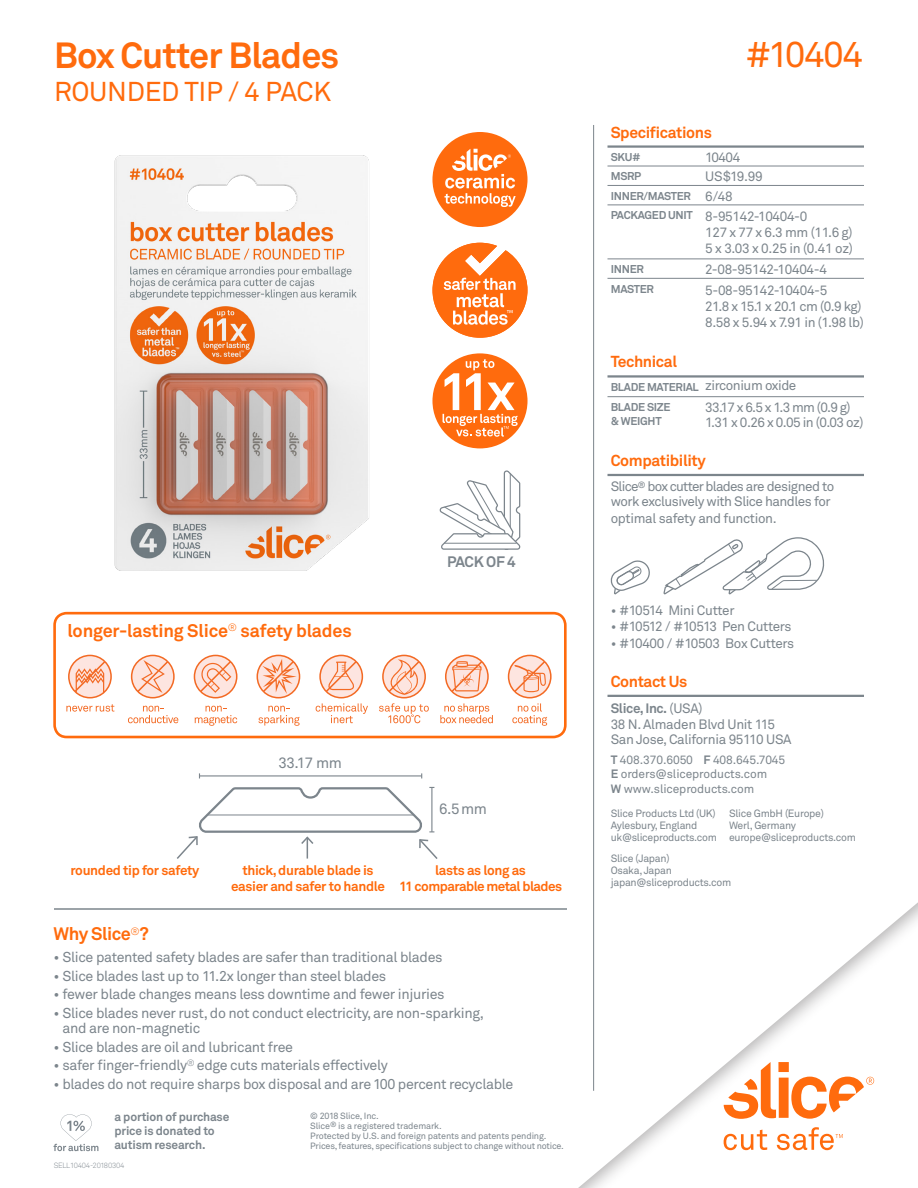
<style>
.page{position:relative;width:918px;height:1188px;background:#fff}
.page>*{position:absolute;margin:0;border:0;box-sizing:border-box;transform-origin:0 0}
.t1{font:700 36px "Akkurat";letter-spacing:-.025em;color:#ff6b0d}
.t2{font:36px "Akkurat";letter-spacing:-.025em;color:#ff6b0d}
.t3{font:27px "Akkurat";letter-spacing:-.01em;color:#ff6b0d}
.t4{font:700 18px "Akkurat";letter-spacing:-.01em;color:#ff6b0d}
.t5{font:700 15.75px "Akkurat";letter-spacing:-.025em;color:#ff6b0d}
.t6{font:15px "Akkurat";letter-spacing:-.025em;color:#7c858c}
.t7{font:700 15px "Akkurat";letter-spacing:-.035em;color:#7c858c}
.t8{font:14.25px/15.3px "Akkurat";letter-spacing:-.025em;color:#7c858c}
.t9{font:13.5px/15px "Akkurat";letter-spacing:-.03em;color:#7c858c}
.t10{font:700 13.5px/15.8px "Akkurat";letter-spacing:-.025em;color:#ff6b0d;text-align:center}
.t11{font:12px "Akkurat";letter-spacing:-.01em;color:#7c858c}
.t12{font:700 12px/14.2px "Akkurat";letter-spacing:-.015em;color:#7c858c}
.t13{font:700 11.25px/13.5px "Akkurat";letter-spacing:-.025em;color:#7c858c}
.t14{font:10.5px "Akkurat";letter-spacing:-.025em;color:#7c858c}
.t15{font:9px/10.4px "Akkurat";letter-spacing:-.025em;color:#7c858c}
.t16{font:300 7.5px "Akkurat";letter-spacing:-.025em;color:#7c858c}
.s1{font-weight:700}
</style>
<div class="page">
<hr style="left:608px;top:145px;width:94px;height:3px;background:#7c858c">
<hr style="left:702px;top:145px;width:162px;height:3px;background:#7c858c">
<hr style="left:608px;top:185px;width:94px;height:1px;background:#7c858c">
<hr style="left:702px;top:185px;width:162px;height:1px;background:#7c858c">
<hr style="left:608px;top:205px;width:94px;height:1px;background:#7c858c">
<hr style="left:702px;top:205px;width:162px;height:1px;background:#7c858c">
<hr style="left:608px;top:259px;width:94px;height:1px;background:#7c858c">
<hr style="left:702px;top:259px;width:162px;height:1px;background:#7c858c">
<hr style="left:608px;top:278px;width:94px;height:1px;background:#7c858c">
<hr style="left:702px;top:278px;width:162px;height:1px;background:#7c858c">
<hr style="left:608px;top:166px;width:94px;height:1px;background:#7c858c">
<hr style="left:702px;top:166px;width:162px;height:1px;background:#7c858c">
<hr style="left:608px;top:375px;width:94px;height:3px;background:#7c858c">
<hr style="left:702px;top:375px;width:162px;height:3px;background:#7c858c">
<hr style="left:608px;top:396px;width:94px;height:1px;background:#7c858c">
<hr style="left:702px;top:396px;width:162px;height:1px;background:#7c858c">
<hr style="left:608px;top:474px;width:256px;height:2px;background:#7c858c">
<svg style="left:610px;top:560px;width:40px;height:34px"></svg>
<svg style="left:663px;top:537px;width:162px;height:58px"></svg>
<hr style="left:608px;top:695px;width:121px;height:2px;background:#7c858c">
<hr style="left:729px;top:695px;width:135px;height:2px;background:#7c858c">
<hr style="left:593px;top:125px;width:1px;height:966px;background:#7c858c">
<svg style="left:53px;top:1114px;width:45px;height:37px"></svg>
<svg style="left:724px;top:1062px;width:150px;height:57px"></svg>
<svg style="left:724px;top:1130px;width:43px;height:20px"></svg>
<svg style="left:777px;top:1127px;width:66px;height:23px"></svg>
<svg style="left:439px;top:471px;width:82px;height:79px"></svg>
<hr style="left:444px;top:543px;width:73px;height:1px;background:#7c858c">
<img style="left:114px;top:155px;width:255px;height:416px">
<div style="left:53px;top:612px;width:514px;height:126px;border:3px solid #ff6b0d;border-radius:12px"></div>
<svg style="left:128px;top:706px;width:50px;height:17px"></svg>
<svg style="left:131px;top:655px;width:44px;height:43px"></svg>
<svg style="left:316px;top:655px;width:52px;height:68px"></svg>
<svg style="left:258px;top:706px;width:42px;height:20px"></svg>
<svg style="left:257px;top:655px;width:43px;height:43px"></svg>
<svg style="left:195px;top:706px;width:42px;height:20px"></svg>
<svg style="left:194px;top:655px;width:43px;height:43px"></svg>
<svg style="left:379px;top:655px;width:50px;height:68px"></svg>
<svg style="left:440px;top:655px;width:53px;height:68px"></svg>
<svg style="left:66px;top:704px;width:48px;height:8px"></svg>
<svg style="left:68px;top:655px;width:44px;height:43px"></svg>
<svg style="left:508px;top:655px;width:44px;height:71px"></svg>
<hr style="left:54px;top:908px;width:513px;height:2px;background:#7c858c">
<hr style="left:199px;top:775px;width:223px;height:2px;background:#7c858c">
<svg style="left:177px;top:786px;width:261px;height:73px"></svg>
<div style="left:432px;top:132px;width:96px;height:95px;background:#ff6b0d;border-radius:50%"></div>
<svg style="left:445px;top:149px;width:71px;height:58px"></svg>
<svg style="left:432px;top:243px;width:96px;height:95px"></svg>
<div style="left:432px;top:353px;width:96px;height:95px;background:#ff6b0d;border-radius:50%"></div>
<svg style="left:443px;top:359px;width:75px;height:78px"></svg>
<p class="t1" style="left:54px;top:32px;width:287px">Box Cutter Blades</p>
<p class="t3" style="left:54px;top:74px;width:279px">ROUNDED TIP / 4 PACK</p>
<p class="t4" style="left:68px;top:619px;width:286px">longer-lasting Slice<sup>®</sup> safety blades</p>
<p class="t6" style="left:279px;top:753px;width:65px">33.17 mm</p>
<p class="t7" style="left:447px;top:552px;width:70px">PACK OF 4</p>
<p class="t6" style="left:439px;top:800px;width:49px">6.5 mm</p>
<p class="t10" style="left:71px;top:862px;width:130px">rounded tip for safety</p>
<p class="t10" style="left:399px;top:862px;width:165px">lasts as long as<br>11 comparable metal blades</p>
<p class="t10" style="left:231px;top:862px;width:156px">thick, durable blade is easier and safer to handle</p>
<p class="t4" style="left:54px;top:923px;width:97px">Why Slice<sup>®</sup>?</p>
<p class="t8" style="left:54px;top:949px;width:391px">• Slice patented safety blades are safer than traditional blades</p>
<p class="t8" style="left:54px;top:968px;width:334px">• Slice blades last up to 11.2x longer than steel blades</p>
<p class="t8" style="left:54px;top:986px;width:393px">• fewer blade changes means less downtime and fewer injuries</p>
<p class="t8" style="left:63px;top:1005px;width:423px;text-indent:-9px">• Slice blades never rust, do not conduct electricity, are non-sparking, and are non-magnetic</p>
<p class="t8" style="left:54px;top:1039px;width:241px">• Slice blades are oil and lubricant free</p>
<p class="t8" style="left:54px;top:1058px;width:336px">• safer finger-friendly<sup>®</sup> edge cuts materials effectively</p>
<p class="t8" style="left:54px;top:1076px;width:461px">• blades do not require sharps box disposal and are 100 percent recyclable</p>
<p class="t12" style="left:114px;top:1109px;width:116px">a portion of purchase price is donated to autism research.</p>
<p class="t15" style="left:310px;top:1110px;width:255px">© 2018 Slice, Inc.<br>Slice<sup>®</sup> is a registered trademark.<br>Protected by U.S. and foreign patents and patents pending.<br>Prices, features, specifications subject to change without notice.</p>
<p class="t16" style="left:54px;top:1161px;width:72px">SELL10404-20180304</p>
<p class="t2" style="left:745px;top:32px;width:120px">#10404</p>
<p class="t5" style="left:611px;top:122px;width:103px">Specifications</p>
<p class="t13" style="left:611px;top:150px;width:32px">SKU#</p>
<p class="t9" style="left:705px;top:150px;width:37px">10404</p>
<p class="t13" style="left:611px;top:169px;width:32px">MSRP</p>
<p class="t9" style="left:705px;top:169px;width:59px">US$19.99</p>
<p class="t13" style="left:611px;top:189px;width:82px">INNER/MASTER</p>
<p class="t9" style="left:705px;top:188px;width:29px">6/48</p>
<p class="t13" style="left:611px;top:208px;width:84px">PACKAGED UNIT</p>
<p class="t9" style="left:705px;top:209px;width:104px">8-95142-10404-0</p>
<p class="t9" style="left:705px;top:225px;width:149px">127 x 77 x 6.3 mm (11.6 g)</p>
<p class="t9" style="left:705px;top:241px;width:149px">5 x 3.03 x 0.25 in (0.41 oz)</p>
<p class="t13" style="left:611px;top:262px;width:35px">INNER</p>
<p class="t9" style="left:705px;top:262px;width:123px">2-08-95142-10404-4</p>
<p class="t13" style="left:611px;top:282px;width:45px">MASTER</p>
<p class="t9" style="left:705px;top:282px;width:124px">5-08-95142-10404-5</p>
<p class="t9" style="left:705px;top:298px;width:158px">21.8 x 15.1 x 20.1 cm (0.9 kg)</p>
<p class="t9" style="left:705px;top:314px;width:160px">8.58 x 5.94 x 7.91 in (1.98 lb)</p>
<p class="t5" style="left:611px;top:352px;width:68px">Technical</p>
<p class="t13" style="left:611px;top:380px;width:90px">BLADE MATERIAL</p>
<p class="t9" style="left:705px;top:378px;width:93px">zirconium oxide</p>
<p class="t13" style="left:611px;top:400px;width:61px">BLADE SIZE &amp; WEIGHT</p>
<p class="t9" style="left:705px;top:399px;width:147px">33.17 x 6.5 x 1.3 mm (0.9 g)</p>
<p class="t9" style="left:705px;top:415px;width:160px">1.31 x 0.26 x 0.05 in (0.03 oz)</p>
<p class="t5" style="left:611px;top:451px;width:97px">Compatibility</p>
<p class="t9" style="left:611px;top:479px;width:225px">Slice<sup>®</sup> box cutter blades are designed to work exclusively with Slice handles for</p>
<p class="t9" style="left:611px;top:510px;width:168px">optimal safety and function.</p>
<p class="t9" style="left:611px;top:602px;width:125px">• #10514 Mini Cutter</p>
<p class="t9" style="left:611px;top:619px;width:182px">• #10512 / #10513 Pen Cutters</p>
<p class="t9" style="left:611px;top:635px;width:185px">• #10400 / #10503 Box Cutters</p>
<p class="t5" style="left:611px;top:671px;width:78px">Contact Us</p>
<p class="t9" style="left:611px;top:699px;width:166px;line-height:16.5px"><span class="s1">Slice, Inc.</span> (USA)<br>38 N. Almaden Blvd Unit 115</p>
<p class="t9" style="left:611px;top:732px;width:182px">San Jose, California 95110 USA</p>
<p class="t11" style="left:611px;top:752px;width:176px"><span class="s1">T</span> 408.370.6050 <span class="s1">F</span> 408.645.7045</p>
<p class="t11" style="left:611px;top:767px;width:158px"><span class="s1">E</span> orders@sliceproducts.com</p>
<p class="t11" style="left:611px;top:781px;width:145px"><span class="s1">W</span> www.sliceproducts.com</p>
<p class="t14" style="left:611px;top:807px;width:107px">Slice Products Ltd (UK)</p>
<p class="t14" style="left:611px;top:819px;width:88px">Aylesbury, England</p>
<p class="t14" style="left:611px;top:831px;width:108px">uk@sliceproducts.com</p>
<p class="t14" style="left:729px;top:807px;width:96px">Slice GmbH (Europe)</p>
<p class="t14" style="left:729px;top:819px;width:69px">Werl, Germany</p>
<p class="t14" style="left:729px;top:831px;width:128px">europe@sliceproducts.com</p>
<p class="t14" style="left:611px;top:852px;width:60px">Slice (Japan)</p>
<p class="t14" style="left:611px;top:864px;width:63px">Osaka, Japan</p>
<p class="t14" style="left:611px;top:876px;width:122px">japan@sliceproducts.com</p>
</div>
